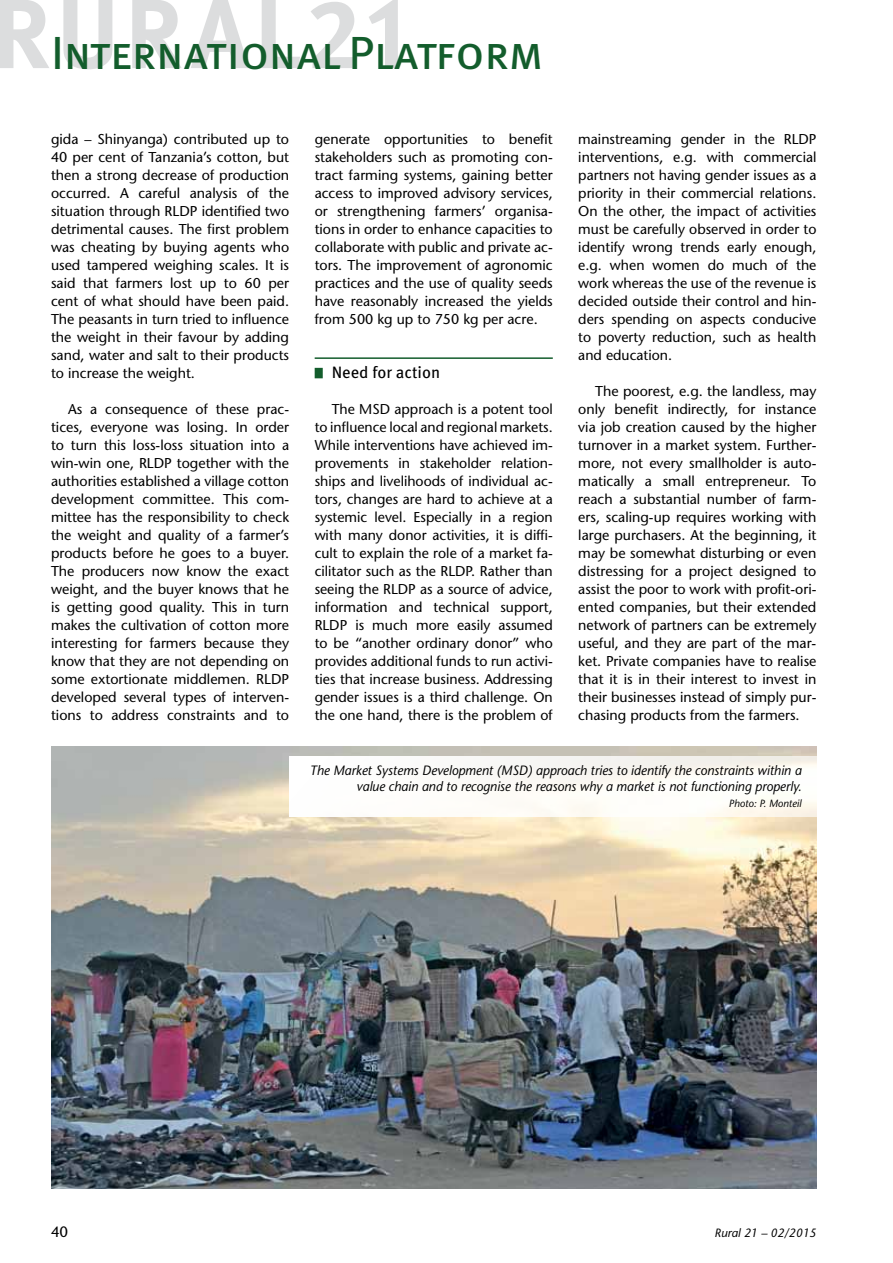
<style>
.page{position:relative;width:893px;height:1263px;background:#fff}
.page>*{position:absolute;margin:0;border:0;box-sizing:border-box;transform-origin:0 0}
.t1{font:46.5px "Meta Pro";letter-spacing:-.01em;color:#135d2c}
.t2{font:16.5px "Meta Pro";color:#000}
.t3{font:500 15px "Stone Sans Std";color:#000}
.t4{font:500 14.25px/18px "Stone Sans Std";color:#000;text-align:justify}
.t5{font:italic 500 13.5px/15.8px "Stone Sans Std";color:#000;text-align:right;scale:.95 1}
.t6{font:italic 500 12px "Stone Sans Std";color:#000}
.t7{font:italic 500 10.5px "Stone Sans Std";color:#000}
</style>
<div class="page">
<svg style="left:0;top:0;width:398px;height:69px"></svg>
<hr style="left:315px;top:357px;width:238px;height:2px;background:#135d2c">
<div style="left:315px;top:368px;width:8px;height:10px;background:#135d2c"></div>
<img style="left:51px;top:746px;width:765px;height:442px">
<div style="left:289px;top:756px;width:593px;height:60px;background:#fff"></div>
<h1 class="t1" style="left:51px;top:23px;width:494px">International Platform</h1>
<p class="t4" style="left:51px;top:130px;width:240px">gida – Shinyanga) contributed up to 40 per cent of Tanzania’s cotton, but then a strong decrease of production occurred. A careful analysis of the situation through RLDP identified two detrimental causes. The first problem was cheating by buying agents who used tampered weighing scales. It is said that farmers lost up to 60 per cent of what should have been paid.<br>The peasants in turn tried to influence the weight in their favour by adding sand, water and salt to their products to increase the weight.</p>
<p class="t4" style="left:51px;top:400px;width:240px;text-indent:17px">As a consequence of these prac&shy;tices, everyone was losing. In order to turn this loss-loss situation into a win-win one, RLDP together with the authorities established a village cotton development committee. This com&shy;mittee has the responsibility to check the weight and quality of a farmer’s products before he goes to a buyer.<br>The producers now know the exact weight, and the buyer knows that he is getting good quality. This in turn makes the cultivation of cotton more interesting for farmers because they know that they are not depending on some extortionate middlemen. RLDP developed several types of interven&shy;tions to address constraints and to</p>
<p class="t4" style="left:315px;top:130px;width:240px">generate opportunities to benefit stakeholders such as promoting con&shy;tract farming systems, gaining better access to improved advisory services, or strengthening farmers’ organisa&shy;tions in order to enhance capacities to collaborate with public and private ac&shy;tors. The improvement of agronomic practices and the use of quality seeds have reasonably increased the yields from 500 kg up to 750 kg per acre.</p>
<p class="t2" style="left:332px;top:362px;width:110px">Need for action</p>
<p class="t4" style="left:315px;top:400px;width:240px;text-indent:17px">The MSD approach is a potent tool to influence local and regional markets.<br>While interventions have achieved im&shy;provements in stakeholder relation&shy;ships and livelihoods of individual ac&shy;tors, changes are hard to achieve at a systemic level. Especially in a region with many donor activities, it is diffi&shy;cult to explain the role of a market fa&shy;cilitator such as the RLDP. Rather than seeing the RLDP as a source of advice, information and technical support, RLDP is much more easily assumed to be “another ordinary donor” who provides additional funds to run activi&shy;ties that increase business. Addressing gender issues is a third challenge. On the one hand, there is the problem of</p>
<p class="t4" style="left:578px;top:130px;width:240px">mainstreaming gender in the RLDP interventions, e.g. with commercial partners not having gender issues as a priority in their commercial relations.<br>On the other, the impact of activities must be carefully observed in order to identify wrong trends early enough, e.g. when women do much of the work whereas the use of the revenue is decided outside their control and hin&shy;ders spending on aspects conducive to poverty reduction, such as health and education.</p>
<p class="t4" style="left:578px;top:382px;width:240px;text-indent:17px">The poorest, e.g. the landless, may only benefit indirectly, for instance via job creation caused by the higher turnover in a market system. Further&shy;more, not every smallholder is auto&shy;matically a small entrepreneur. To reach a substantial number of farm&shy;ers, scaling-up requires working with large purchasers. At the beginning, it may be somewhat disturbing or even distressing for a project designed to assist the poor to work with profit-ori&shy;ented companies, but their extended network of partners can be extremely useful, and they are part of the mar&shy;ket. Private companies have to realise that it is in their interest to invest in their businesses instead of simply pur&shy;chasing products from the farmers.</p>
<p class="t5" style="left:310px;top:763px;width:519px">The Market Systems Development (MSD) approach tries to identify the constraints within a value chain and to recognise the reasons why a market is not functioning properly.</p>
<p class="t7" style="left:729px;top:797px;width:74px">Photo: P. Monteil</p>
<p class="t3" style="left:51px;top:1223px;width:19px">40</p>
<p class="t6" style="left:715px;top:1226px;width:103px">Rural 21 – 02/2015</p>
</div>
